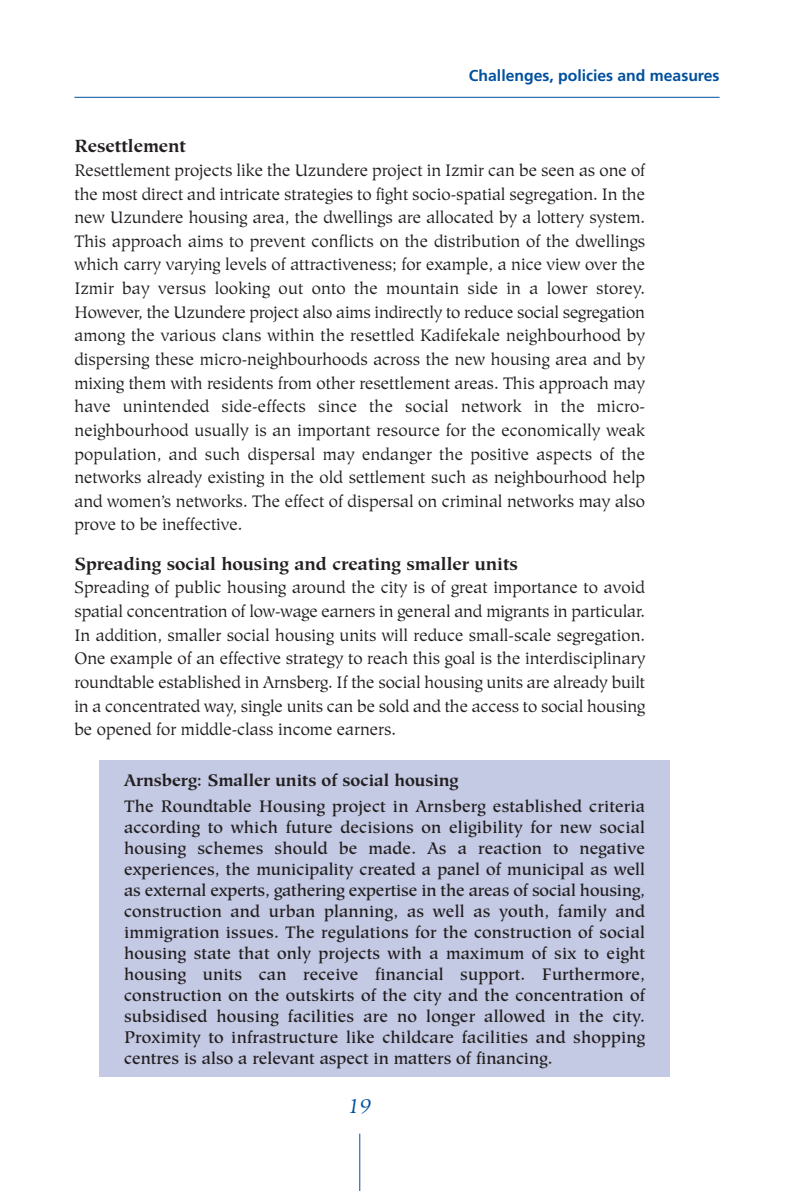
<style>
.page{position:relative;width:794px;height:1191px;background:#fff}
.page>*{position:absolute;margin:0;border:0;box-sizing:border-box;transform-origin:0 0}
.t1{font:italic 21px "Hiroshige";color:#00509e}
.t2{font:700 17.5px "Hiroshige";color:#231f20}
.t3{font:16.62px/23.6px "Hiroshige";color:#231f20;text-align:justify}
.t4{font:500 16.62px/21px "Hiroshige";color:#231f20;text-align:justify}
.t5{font:700 16.62px "Hiroshige";color:#231f20}
.t6{font:700 15.75px "Frutiger";color:#00509e}
</style>
<div class="page">
<div style="left:100px;top:760px;width:570px;height:316px;background:#c4cae4"></div>
<hr style="left:359px;top:1133px;width:1px;height:58px;background:#00509e">
<hr style="left:74px;top:97px;width:645px;height:1px;background:#00509e">
<p class="t6" style="left:469px;top:69px;width:252px">Challenges, policies and measures</p>
<p class="t2" style="left:74px;top:139px;width:113px">Resettlement</p>
<p class="t3" style="left:74px;top:160px;width:572px">Resettlement projects like the Uzundere project in Izmir can be seen as one of the most direct and intricate strategies to fight socio-spatial segregation. In the new Uzundere housing area, the dwellings are allocated by a lottery system.<br>This approach aims to prevent conflicts on the distribution of the dwellings which carry varying levels of attractiveness; for example, a nice view over the Izmir bay versus looking out onto the mountain side in a lower storey.<br>However, the Uzundere project also aims indirectly to reduce social segregation among the various clans within the resettled Kadifekale neighbourhood by dispersing these micro-neighbourhoods across the new housing area and by mixing them with residents from other resettlement areas. This approach may have unintended side-effects since the social network in the micro&shy;neighbourhood usually is an important resource for the economically weak population, and such dispersal may endanger the positive aspects of the networks already existing in the old settlement such as neighbourhood help and women’s networks. The effect of dispersal on criminal networks may also prove to be ineffective.</p>
<p class="t2" style="left:74px;top:556px;width:445px">Spreading social housing and creating smaller units</p>
<p class="t3" style="left:74px;top:577px;width:572px">Spreading of public housing around the city is of great importance to avoid spatial concentration of low-wage earners in general and migrants in particular.<br>In addition, smaller social housing units will reduce small-scale segregation.<br>One example of an effective strategy to reach this goal is the interdisciplinary roundtable established in Arnsberg. If the social housing units are already built in a concentrated way, single units can be sold and the access to social housing be opened for middle-class income earners.</p>
<p class="t5" style="left:124px;top:773px;width:336px">Arnsberg: Smaller units of social housing</p>
<p class="t4" style="left:124px;top:797px;width:522px">The Roundtable Housing project in Arnsberg established criteria according to which future decisions on eligibility for new social housing schemes should be made. As a reaction to negative experiences, the municipality created a panel of municipal as well as external experts, gathering expertise in the areas of social housing, construction and urban planning, as well as youth, family and immigration issues. The regulations for the construction of social housing state that only projects with a maximum of six to eight housing units can receive financial support. Furthermore, construction on the outskirts of the city and the concentration of subsidised housing facilities are no longer allowed in the city.<br>Proximity to infrastructure like childcare facilities and shopping centres is also a relevant aspect in matters of financing.</p>
<p class="t1" style="left:348px;top:1096px;width:25px">19</p>
</div>
